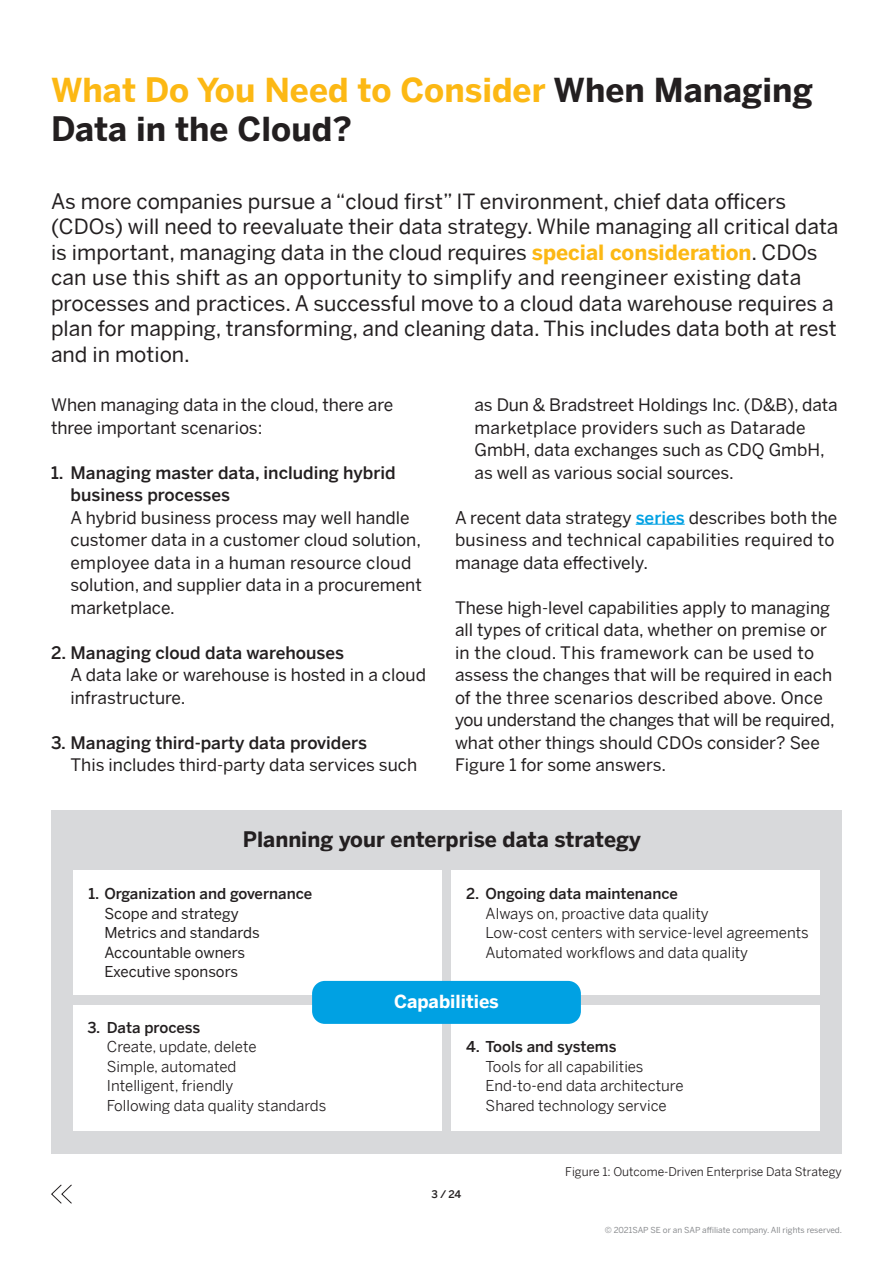
<style>
.page{position:relative;width:893px;height:1263px;background:#fff}
.page>*{position:absolute;margin:0;border:0;box-sizing:border-box;transform-origin:0 0}
.GB____01_Section_Hea{font:700 33px/39px "Benton Sans";color:#231f20}
.GB____02_Content_Lea{font:21px/25.5px "Benton Sans";color:#231f20}
.GB____01_Section_Hea-2{font:700 21px "Benton Sans";color:#231f20}
.GB____01_Section_Hea-3{font:700 18px "Benton Sans";color:#fff}
.GB____10_Body_copy{font:17.25px/22.5px "Benton Sans";color:#231f20}
.GB____10_Body_copy-2{font:500 17.25px "Benton Sans";color:#231f20}
.GB____10_Body_copy-3{font:15px "Benton Sans";color:#231f20}
.GB____10_Body_copy-4{font:500 15px "Benton Sans";color:#231f20}
.GB____10_Body_copy-5{font:15px "Benton Sans";color:#231f20}
.GB____10_Body_copy-6{font:12px "Benton Sans";color:#231f20}
.t1{font:500 10.5px "Benton Sans";color:#231f20}
.t2{font:8.25px "Benton Sans";color:#8a8c8f}
.s1{color:#fcb814}
.s2{font-weight:700;color:#fcb814}
.s3{font-weight:500;color:#00a1e3}
</style>
<div class="page">
<div style="left:51px;top:810px;width:791px;height:344px;background:#d8d9db"></div>
<div style="left:452px;top:1005px;width:368px;height:126px;background:#fff"></div>
<div style="left:452px;top:870px;width:368px;height:125px;background:#fff"></div>
<div style="left:73px;top:1005px;width:368px;height:126px;background:#fff"></div>
<div style="left:73px;top:870px;width:368px;height:125px;background:#fff"></div>
<hr style="left:636px;top:524px;width:49px;height:1px;background:#00a1e3">
<div style="left:312px;top:981px;width:269px;height:43px;background:#00a1e3;border-radius:13px"></div>
<svg style="left:51px;top:1184px;width:21px;height:20px"></svg>
<p class="GB____01_Section_Hea" style="left:51px;top:69px;width:763px"><span class="s1">What Do You Need to Consider</span> When Managing<br>Data in the Cloud?</p>
<p class="GB____02_Content_Lea" style="left:51px;top:187px;width:789px">As more companies pursue a “cloud first” IT environment, chief data officers (CDOs) will need to reevaluate their data strategy. While managing all critical data is important, managing data in the cloud requires <span class="s2">special consideration</span>. CDOs can use this shift as an opportunity to simplify and reengineer existing data processes and practices. A successful move to a cloud data warehouse requires a plan for mapping, transforming, and cleaning data. This includes data both at rest and in motion.</p>
<p class="GB____10_Body_copy" style="left:51px;top:393px;width:344px">When managing data in the cloud, there are three important scenarios:</p>
<p class="GB____10_Body_copy-2" style="left:51px;top:460px;width:346px">1. Managing master data, including hybrid</p>
<p class="GB____10_Body_copy-2" style="left:71px;top:482px;width:161px">business processes</p>
<p class="GB____10_Body_copy" style="left:71px;top:505px;width:352px">A hybrid business process may well handle customer data in a customer cloud solution, employee data in a human resource cloud</p>
<p class="GB____10_Body_copy" style="left:71px;top:573px;width:353px">solution, and supplier data in a procurement marketplace.</p>
<p class="GB____10_Body_copy-2" style="left:51px;top:640px;width:294px">2. Managing cloud data warehouses</p>
<p class="GB____10_Body_copy" style="left:71px;top:663px;width:357px">A data lake or warehouse is hosted in a cloud infrastructure.</p>
<p class="GB____10_Body_copy-2" style="left:51px;top:730px;width:318px">3. Managing third-party data providers</p>
<p class="GB____10_Body_copy" style="left:71px;top:753px;width:348px">This includes third-party data services such</p>
<p class="GB____10_Body_copy" style="left:474px;top:393px;width:365px">as Dun &amp; Bradstreet Holdings Inc. (D&amp;B), data marketplace providers such as Datarade GmbH, data exchanges such as CDQ GmbH, as well as various social sources.</p>
<p class="GB____10_Body_copy" style="left:455px;top:505px;width:384px">A recent data strategy <span class="s3">series</span> describes both the business and technical capabilities required to manage data effectively.</p>
<p class="GB____10_Body_copy" style="left:455px;top:595px;width:377px">These high-level capabilities apply to managing all types of critical data, whether on premise or in the cloud. This framework can be used to</p>
<p class="GB____10_Body_copy" style="left:455px;top:663px;width:381px">assess the changes that will be required in each of the three scenarios described above. Once you understand the changes that will be required, what other things should CDOs consider? See Figure 1 for some answers.</p>
<p class="GB____01_Section_Hea-2" style="left:243px;top:824px;width:399px">Planning your enterprise data strategy</p>
<p class="GB____10_Body_copy-4" style="left:89px;top:883px;width:225px">1. Organization and governance</p>
<p class="GB____10_Body_copy-5" style="left:104px;top:902px;width:136px">Scope and strategy</p>
<p class="GB____10_Body_copy-5" style="left:104px;top:922px;width:157px">Metrics and standards</p>
<p class="GB____10_Body_copy-5" style="left:104px;top:941px;width:142px">Accountable owners</p>
<p class="GB____10_Body_copy-5" style="left:104px;top:961px;width:135px">Executive sponsors</p>
<p class="GB____10_Body_copy-4" style="left:87px;top:1016px;width:114px">3. Data process</p>
<p class="GB____10_Body_copy-3" style="left:107px;top:1036px;width:151px">Create, update, delete</p>
<p class="GB____10_Body_copy-3" style="left:107px;top:1056px;width:131px">Simple, automated</p>
<p class="GB____10_Body_copy-3" style="left:107px;top:1075px;width:128px">Intelligent, friendly</p>
<p class="GB____10_Body_copy-3" style="left:107px;top:1095px;width:221px">Following data quality standards</p>
<p class="GB____10_Body_copy-4" style="left:466px;top:883px;width:213px">2. Ongoing data maintenance</p>
<p class="GB____10_Body_copy-3" style="left:486px;top:902px;width:225px">Always on, proactive data quality</p>
<p class="GB____10_Body_copy-3" style="left:486px;top:922px;width:325px">Low-cost centers with service-level agreements</p>
<p class="GB____10_Body_copy-3" style="left:486px;top:941px;width:264px">Automated workflows and data quality</p>
<p class="GB____01_Section_Hea-3" style="left:394px;top:988px;width:106px">Capabilities</p>
<p class="GB____10_Body_copy-4" style="left:466px;top:1036px;width:152px">4. Tools and systems</p>
<p class="GB____10_Body_copy-3" style="left:486px;top:1056px;width:159px">Tools for all capabilities</p>
<p class="GB____10_Body_copy-3" style="left:486px;top:1075px;width:199px">End-to-end data architecture</p>
<p class="GB____10_Body_copy-3" style="left:486px;top:1095px;width:183px">Shared technology service</p>
<p class="t1" style="left:432px;top:1187px;width:31px">3 / 24</p>
<p class="GB____10_Body_copy-6" style="left:565px;top:1163px;width:278px">Figure 1: Outcome-Driven Enterprise Data Strategy</p>
<p class="t2" style="left:605px;top:1224px;width:239px">© 2021SAP SE or an SAP affiliate company. All rights reserved.</p>
</div>
